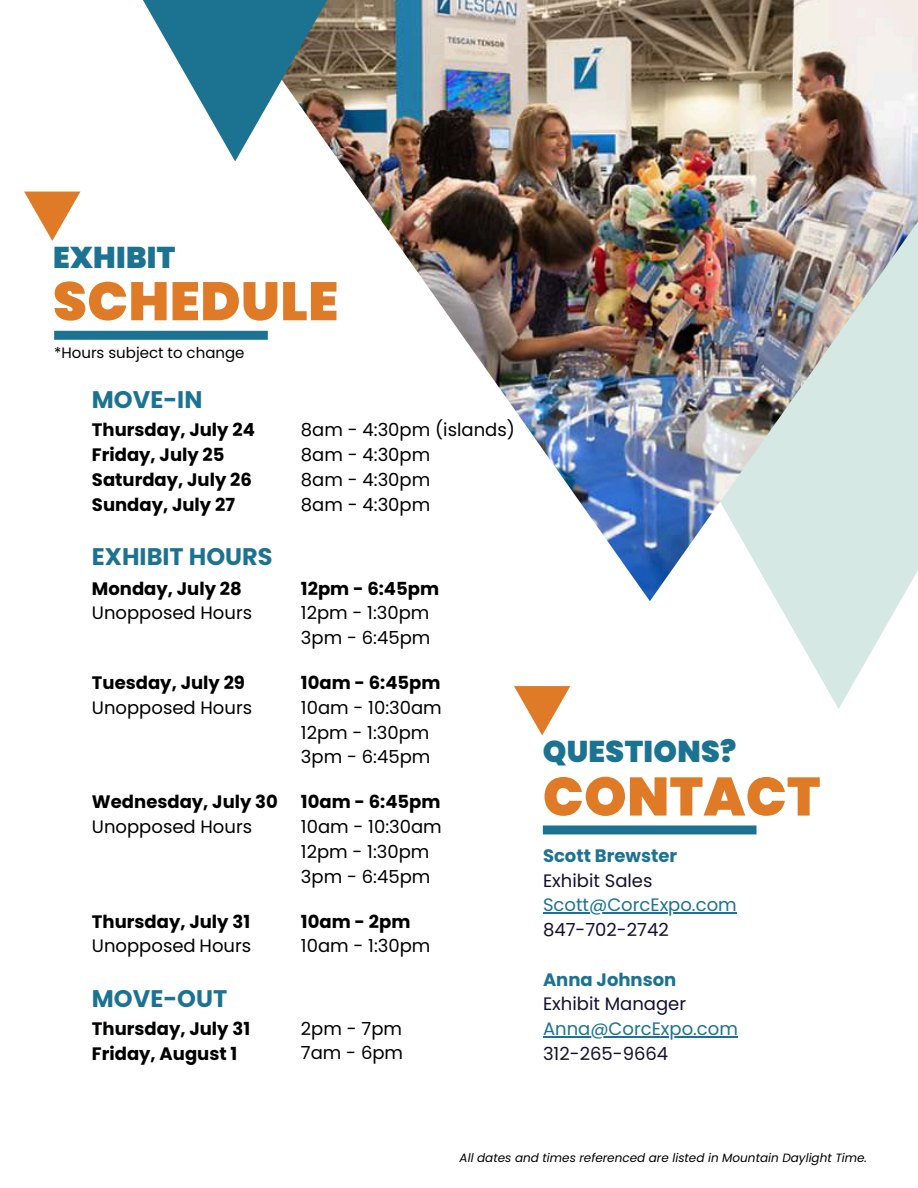
<style>
.page{position:relative;width:918px;height:1188px;background:#fff}
.page>*{position:absolute;margin:0;border:0;box-sizing:border-box;transform-origin:0 0}
.t1{font:900 54px "Poppins";letter-spacing:.01em;color:#df7b26}
.t2{font:900 30px "Poppins";letter-spacing:.01em;color:#1c7391}
.t3{font:700 24px "Poppins";color:#1c7391}
.t4{font:18px/24.8px "Poppins";color:#000}
.t5{font:700 18px/24.8px "Poppins";color:#000}
.t6{font:18px "Poppins";color:#13102f}
.t7{font:18px "Poppins";color:#1c7391}
.t8{font:700 18px "Poppins";color:#1c7391}
.t9{font:15px "Poppins";color:#000}
.t10{font:italic 12px "Poppins";color:#000}
</style>
<div class="page">
<svg style="left:570px;top:600px;width:331px;height:109px"></svg>
<img style="left:192px;top:0;width:726px;height:600px">
<img style="left:143px;top:0;width:371px;height:161px">
<svg style="left:24px;top:192px;width:56px;height:49px"></svg>
<div style="left:54px;top:331px;width:214px;height:9px;background:#1c7391"></div>
<hr style="left:543px;top:912px;width:194px;height:2px;background:#1c7391">
<hr style="left:543px;top:1036px;width:195px;height:1px;background:#1c7391">
<svg style="left:514px;top:686px;width:56px;height:49px"></svg>
<div style="left:543px;top:825px;width:214px;height:9px;background:#1c7391"></div>
<h2 class="t2" style="left:53px;top:236px;width:124px">EXHIBIT</h2>
<h1 class="t1" style="left:53px;top:264px;width:287px">SCHEDULE</h1>
<p class="t9" style="left:54px;top:342px;width:192px">*Hours subject to change</p>
<h3 class="t3" style="left:92px;top:383px;width:112px">MOVE-IN</h3>
<p class="t5" style="left:92px;top:418px;width:164px">Thursday, July 24<br>Friday, July 25<br>Saturday, July 26<br>Sunday, July 27</p>
<h3 class="t3" style="left:92px;top:540px;width:182px">EXHIBIT HOURS</h3>
<p class="t5" style="left:92px;top:576px;width:151px">Monday, July 28</p>
<p class="t4" style="left:92px;top:601px;width:162px">Unopposed Hours</p>
<p class="t5" style="left:92px;top:670px;width:155px">Tuesday, July 29</p>
<p class="t4" style="left:92px;top:695px;width:162px">Unopposed Hours</p>
<p class="t5" style="left:92px;top:790px;width:187px">Wednesday, July 30</p>
<p class="t4" style="left:92px;top:814px;width:162px">Unopposed Hours</p>
<p class="t5" style="left:92px;top:909px;width:160px">Thursday, July 31</p>
<p class="t4" style="left:92px;top:934px;width:161px">Unopposed Hours</p>
<h3 class="t3" style="left:92px;top:981px;width:137px">MOVE-OUT</h3>
<p class="t5" style="left:92px;top:1016px;width:160px">Thursday, July 31<br>Friday, August 1</p>
<p class="t4" style="left:301px;top:418px;width:216px">8am - 4:30pm (islands)<br>8am - 4:30pm<br>8am - 4:30pm<br>8am - 4:30pm</p>
<p class="t5" style="left:301px;top:576px;width:140px">12pm - 6:45pm</p>
<p class="t4" style="left:301px;top:601px;width:131px">12pm - 1:30pm<br>3pm - 6:45pm</p>
<p class="t5" style="left:301px;top:670px;width:141px">10am - 6:45pm</p>
<p class="t4" style="left:301px;top:695px;width:142px">10am - 10:30am<br>12pm - 1:30pm<br>3pm - 6:45pm</p>
<p class="t5" style="left:301px;top:790px;width:141px">10am - 6:45pm</p>
<p class="t4" style="left:301px;top:814px;width:142px">10am - 10:30am<br>12pm - 1:30pm<br>3pm - 6:45pm</p>
<p class="t5" style="left:301px;top:909px;width:111px">10am - 2pm</p>
<p class="t4" style="left:301px;top:934px;width:131px">10am - 1:30pm</p>
<p class="t4" style="left:301px;top:1017px;width:104px;line-height:23.7px">2pm - 7pm<br>7am - 6pm</p>
<h2 class="t2" style="left:543px;top:731px;width:195px">QUESTIONS?</h2>
<h1 class="t1" style="left:543px;top:759px;width:279px">CONTACT</h1>
<p class="t8" style="left:543px;top:843px;width:136px">Scott Brewster</p>
<p class="t6" style="left:543px;top:868px;width:111px">Exhibit Sales</p>
<p class="t7" style="left:543px;top:892px;width:195px">Scott@CorcExpo.com</p>
<p class="t6" style="left:543px;top:917px;width:127px">847-702-2742</p>
<p class="t8" style="left:543px;top:967px;width:135px">Anna Johnson</p>
<p class="t6" style="left:543px;top:991px;width:145px">Exhibit Manager</p>
<p class="t7" style="left:543px;top:1016px;width:196px">Anna@CorcExpo.com</p>
<p class="t6" style="left:543px;top:1041px;width:127px">312-265-9664</p>
<p class="t10" style="left:460px;top:1149px;width:409px">All dates and times referenced are listed in Mountain Daylight Time.</p>
</div>
